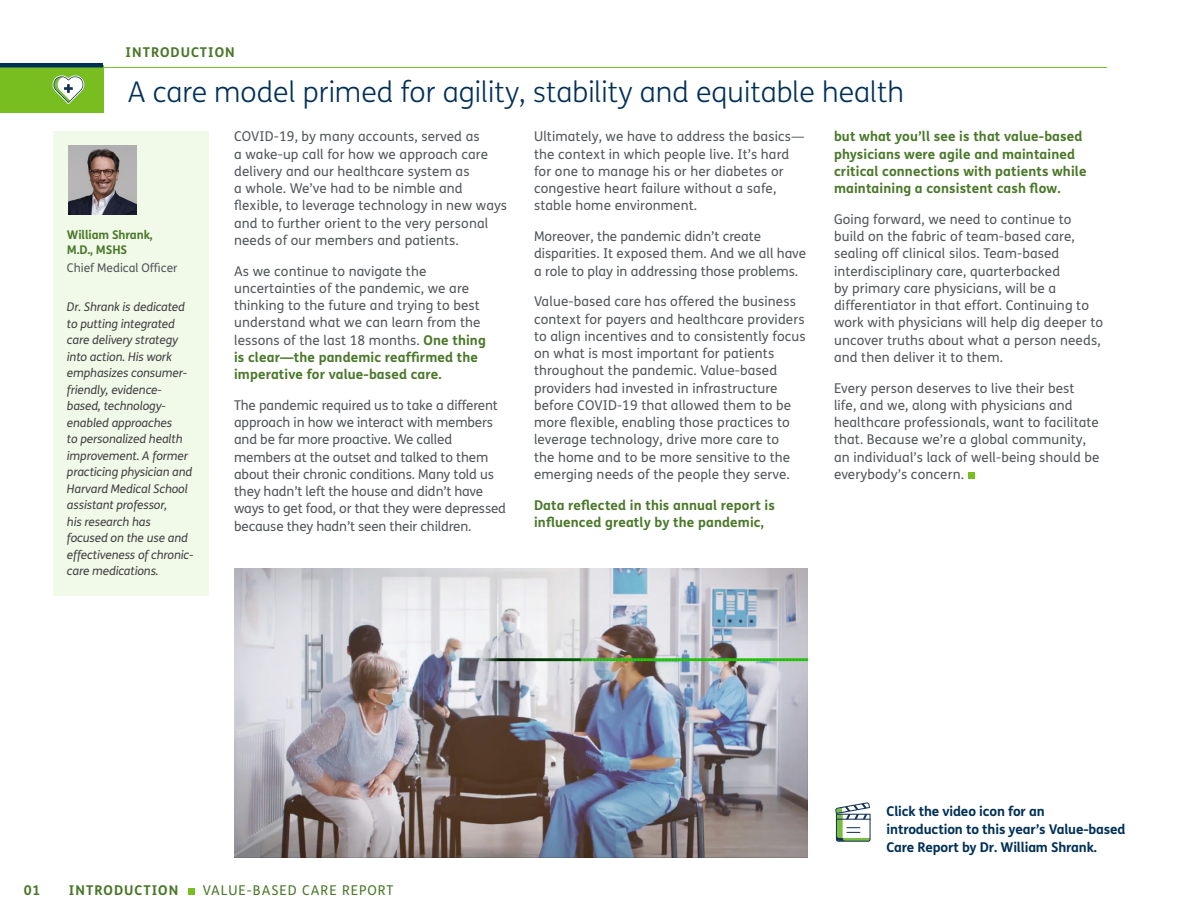
<style>
.page{position:relative;width:1188px;height:918px;background:#fff}
.page>*{position:absolute;margin:0;border:0;box-sizing:border-box;transform-origin:0 0}
.t1{font:300 28.5px "FS Humana";color:#003057}
.t2{font:13.5px/17.2px "FS Humana";letter-spacing:.01em;color:#53575a}
.t3{font:13.5px/17.2px "FS Humana";letter-spacing:-.01em;color:#53575a}
.t4{font:700 13.5px/17.2px "FS Humana";letter-spacing:.01em;color:#4a7729}
.t5{font:700 13.5px/18px "FS Humana";letter-spacing:-.01em;color:#003057}
.t6{font:700 13.5px "FS Humana";letter-spacing:.075em;color:#4a7729}
.t7{font:13.5px "FS Humana";letter-spacing:.075em;color:#4a7729}
.t8{font:italic 12px/16.5px "FS Humana";letter-spacing:-.01em;color:#414042}
.t9{font:700 12px/15px "FS Humana";letter-spacing:-.01em;color:#4a7729}
.t10{font:12px "FS Humana";color:#53575a}
.s1{font-weight:700;color:#4a7729}
</style>
<div class="page">
<svg style="left:188px;top:888px;width:6px;height:6px"></svg>
<img style="left:234px;top:568px;width:573px;height:289px">
<div style="left:54px;top:131px;width:155px;height:465px;background:#f1f9e9"></div>
<svg style="left:969px;top:473px;width:6px;height:6px"></svg>
<img style="left:68px;top:146px;width:69px;height:68px">
<div style="left:0;top:65px;width:103px;height:47px;background:#78be20"></div>
<hr style="left:0;top:63px;width:103px;height:4px;background:#003057">
<hr style="left:103px;top:67px;width:1004px;height:1px;background:#78be20">
<svg style="left:52px;top:75px;width:32px;height:29px"></svg>
<svg style="left:835px;top:802px;width:36px;height:40px"></svg>
<p class="t6" style="left:126px;top:42px;width:111px">INTRODUCTION</p>
<h1 class="t1" style="left:128px;top:73px;width:778px">A care model primed for agility, stability and equitable health</h1>
<p class="t9" style="left:67px;top:226px;width:87px">William Shrank,<br>M.D., MSHS</p>
<p class="t10" style="left:67px;top:259px;width:112px">Chief Medical Officer</p>
<p class="t8" style="left:67px;top:299px;width:128px">Dr. Shrank is dedicated to putting integrated care delivery strategy into action. His work emphasizes consumer&shy;friendly, evidence&shy;based, technology&shy;enabled approaches<br>to personalized health improvement. A former practicing physician and<br>Harvard Medical School assistant professor,<br>his research has focused on the use and effectiveness of chronic&shy;care medications.</p>
<p class="t2" style="left:234px;top:128px;width:274px">COVID-19, by many accounts, served as<br>a wake-up call for how we approach care delivery and our healthcare system as<br>a whole. We’ve had to be nimble and flexible, to leverage technology in new ways and to further orient to the very personal needs of our members and patients.</p>
<p class="t2" style="left:234px;top:262px;width:253px">As we continue to navigate the uncertainties of the pandemic, we are thinking to the future and trying to best understand what we can learn from the lessons of the last 18 months. <span class="s1">One thing is clear—the pandemic reaffirmed the imperative for value-based care.</span></p>
<p class="t3" style="left:234px;top:396px;width:274px">The pandemic required us to take a different approach in how we interact with members and be far more proactive. We called members at the outset and talked to them about their chronic conditions. Many told us they hadn’t left the house and didn’t have ways to get food, or that they were depressed because they hadn’t seen their children.</p>
<p class="t2" style="left:534px;top:128px;width:272px">Ultimately, we have to address the basics— the context in which people live. It’s hard for one to manage his or her diabetes or congestive heart failure without a safe, stable home environment.</p>
<p class="t2" style="left:534px;top:228px;width:273px">Moreover, the pandemic didn’t create disparities. It exposed them. And we all have a role to play in addressing those problems.</p>
<p class="t2" style="left:534px;top:293px;width:273px">Value-based care has offered the business context for payers and healthcare providers to align incentives and to consistently focus on what is most important for patients throughout the pandemic. Value-based providers had invested in infrastructure before COVID-19 that allowed them to be more flexible, enabling those practices to leverage technology, drive more care to<br>the home and to be more sensitive to the emerging needs of the people they serve.</p>
<p class="t4" style="left:534px;top:496px;width:242px">Data reflected in this annual report is influenced greatly by the pandemic,</p>
<p class="t4" style="left:834px;top:127px;width:254px">but what you’ll see is that value-based physicians were agile and maintained critical connections with patients while maintaining a consistent cash flow.</p>
<p class="t2" style="left:834px;top:210px;width:271px">Going forward, we need to continue to build on the fabric of team-based care, sealing off clinical silos. Team-based interdisciplinary care, quarterbacked<br>by primary care physicians, will be a differentiator in that effort. Continuing to work with physicians will help dig deeper to uncover truths about what a person needs, and then deliver it to them.</p>
<p class="t2" style="left:834px;top:379px;width:267px">Every person deserves to live their best life, and we, along with physicians and healthcare professionals, want to facilitate that. Because we’re a global community, an individual’s lack of well-being should be everybody’s concern.</p>
<p class="t4" style="left:24px;top:881px;width:18px">01</p>
<p class="t6" style="left:69px;top:879px;width:111px">INTRODUCTION</p>
<p class="t7" style="left:203px;top:881px;width:192px">VALUE-BASED CARE REPORT</p>
<p class="t5" style="left:887px;top:801px;width:240px">Click the video icon for an<br>introduction to this year’s Value-based<br>Care Report by Dr. William Shrank.</p>
</div>
